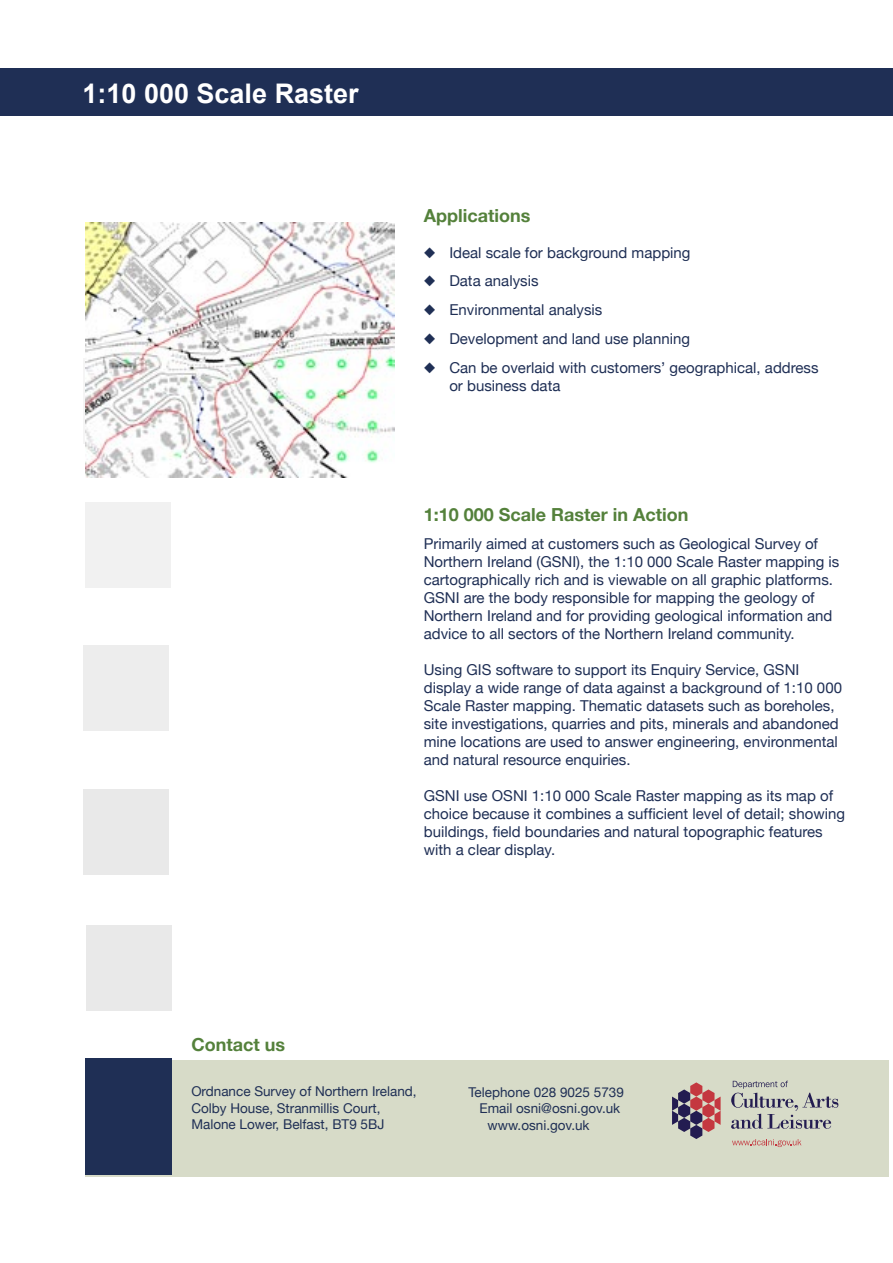
<style>
.page{position:relative;width:893px;height:1263px;background:#fff}
.page>*{position:absolute;margin:0;border:0;box-sizing:border-box;transform-origin:0 0}
.t1{font:700 27px "Arial";color:#fff}
.t2{font:700 18px "Helvetica Neue";color:#54813b}
.t3{font:15px/18px "Helvetica Neue";color:#1f2f55}
.t4{font:13.5px "Helvetica Neue";color:#1f2f55}
</style>
<div class="page">
<div style="left:85px;top:1060px;width:804px;height:117px;background:#d7dbc8"></div>
<div style="left:0;top:68px;width:893px;height:48px;background:#1f2f55"></div>
<div style="left:85px;top:502px;width:85px;height:85px;background:#f1f1f1"></div>
<div style="left:84px;top:645px;width:85px;height:85px;background:#ededed"></div>
<div style="left:84px;top:789px;width:85px;height:85px;background:#e9e9e9"></div>
<div style="left:85px;top:1059px;width:86px;height:116px;background:#1f2f55"></div>
<div style="left:86px;top:926px;width:85px;height:85px;background:#e9e9e9"></div>
<img style="left:85px;top:222px;width:309px;height:256px">
<svg style="left:672px;top:1082px;width:49px;height:57px"></svg>
<svg style="left:731px;top:1081px;width:107px;height:48px"></svg>
<svg style="left:732px;top:1139px;width:69px;height:8px"></svg>
<p class="t1" style="left:83px;top:79px;width:278px">1:10 000 Scale Raster</p>
<p class="t2" style="left:424px;top:204px;width:108px">Applications</p>
<p class="t3" style="left:424px;top:243px;width:268px">◆ Ideal scale for background mapping</p>
<p class="t3" style="left:424px;top:272px;width:116px">◆ Data analysis</p>
<p class="t3" style="left:424px;top:301px;width:180px">◆ Environmental analysis</p>
<p class="t3" style="left:424px;top:330px;width:268px">◆ Development and land use planning</p>
<p class="t3" style="left:424px;top:358px;width:396px">◆ Can be overlaid with customers’ geographical, address</p>
<p class="t3" style="left:449px;top:376px;width:113px">or business data</p>
<p class="t2" style="left:424px;top:503px;width:266px">1:10 000 Scale Raster in Action</p>
<p class="t3" style="left:424px;top:535px;width:417px">Primarily aimed at customers such as Geological Survey of Northern Ireland (GSNI), the 1:10 000 Scale Raster mapping is cartographically rich and is viewable on all graphic platforms.<br>GSNI are the body responsible for mapping the geology of Northern Ireland and for providing geological information and advice to all sectors of the Northern Ireland community.</p>
<p class="t3" style="left:424px;top:661px;width:420px">Using GIS software to support its Enquiry Service, GSNI display a wide range of data against a background of 1:10 000<br>Scale Raster mapping. Thematic datasets such as boreholes, site investigations, quarries and pits, minerals and abandoned mine locations are used to answer engineering, environmental and natural resource enquiries.</p>
<p class="t3" style="left:424px;top:787px;width:423px">GSNI use OSNI 1:10 000 Scale Raster mapping as its map of choice because it combines a sufficient level of detail; showing buildings, field boundaries and natural topographic features with a clear display.</p>
<p class="t2" style="left:191px;top:1034px;width:95px">Contact us</p>
<p class="t4" style="left:191px;top:1083px;width:227px">Ordnance Survey of Northern Ireland,</p>
<p class="t4" style="left:191px;top:1100px;width:191px">Colby House, Stranmillis Court,</p>
<p class="t4" style="left:191px;top:1116px;width:195px">Malone Lower, Belfast, BT9 5BJ</p>
<p class="t4" style="left:468px;top:1084px;width:157px">Telephone 028 9025 5739</p>
<p class="t4" style="left:479px;top:1100px;width:142px">Email osni@osni.gov.uk</p>
<p class="t4" style="left:488px;top:1117px;width:103px">www.osni.gov.uk</p>
</div>
